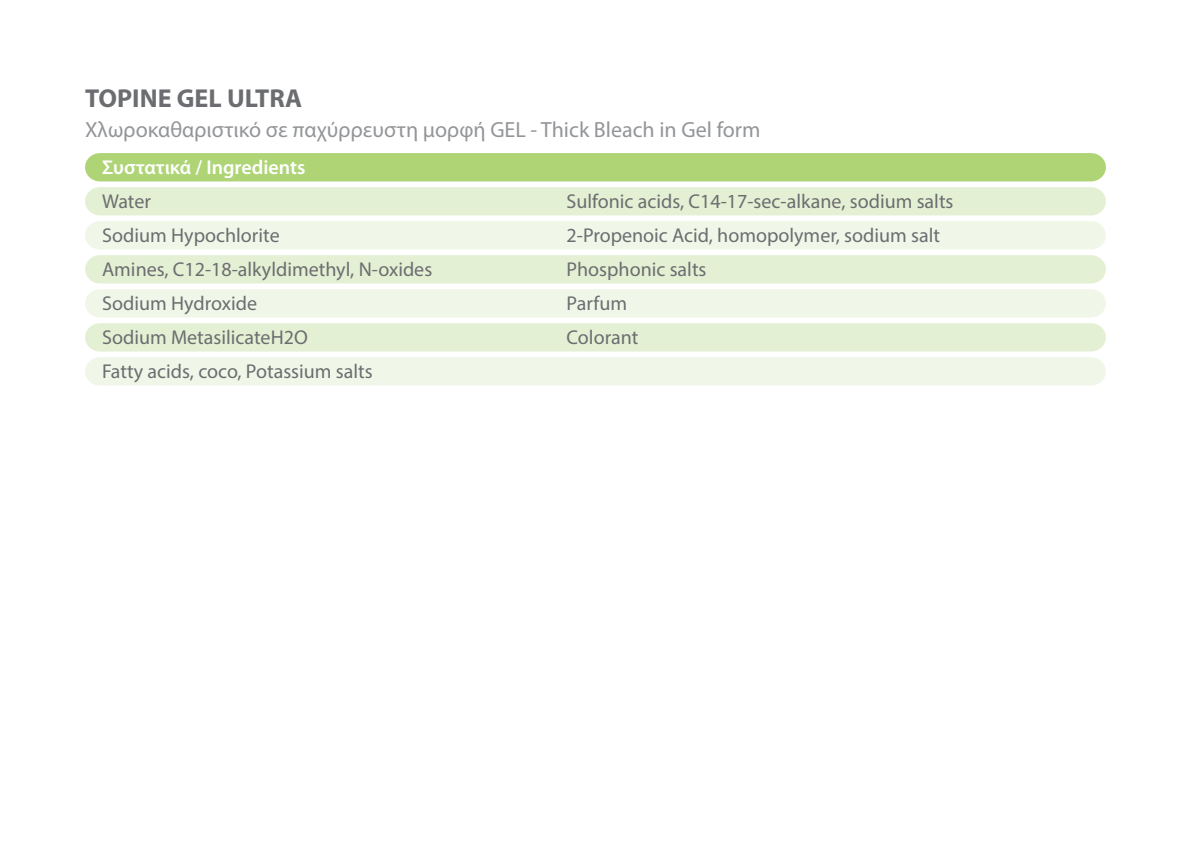
<style>
.page{position:relative;width:1191px;height:842px;background:#fff}
.page>*{position:absolute;margin:0;border:0;box-sizing:border-box;transform-origin:0 0}
.t1{font:700 26px "Myriad Pro";color:#6c6d70}
.t2{font:22px "Myriad Pro";color:#939598}
.t3{font:20px/34px "Myriad Pro";color:#6c6d70}
.t4{font:600 20px "Myriad Pro";color:#fff}
</style>
<div class="page">
<div style="left:85px;top:255px;width:1021px;height:28px;background:#e4f0d4"></div>
<div style="left:85px;top:153px;width:1021px;height:28px;background:#aed475"></div>
<div style="left:85px;top:187px;width:1021px;height:28px;background:#e4f0d4"></div>
<div style="left:85px;top:221px;width:1021px;height:28px;background:#f1f7e8"></div>
<div style="left:85px;top:323px;width:1021px;height:28px;background:#e4f0d4"></div>
<div style="left:85px;top:289px;width:1021px;height:28px;background:#f1f7e8"></div>
<div style="left:85px;top:357px;width:1021px;height:29px;background:#f1f7e8"></div>
<h1 class="t1" style="left:85px;top:83px;width:219px">TOPINE GEL ULTRA</h1>
<p class="t2" style="left:85px;top:117px;width:677px">Χλωροκαθαριστικό σε παχύρρευστη μορφή GEL - Thick Bleach in Gel form</p>
<p class="t4" style="left:102px;top:156px;width:205px">Συστατικά / Ingredients</p>
<p class="t3" style="left:102px;top:184px;width:332px">Water<br>Sodium Hypochlorite<br>Amines, C12-18-alkyldimethyl, N-oxides<br>Sodium Hydroxide<br>Sodium MetasilicateH2O<br>Fatty acids, coco, Potassium salts</p>
<p class="t3" style="left:566px;top:184px;width:388px">Sulfonic acids, C14-17-sec-alkane, sodium salts<br>2-Propenoic Acid, homopolymer, sodium salt<br>Phosphonic salts<br>Parfum<br>Colorant</p>
</div>
